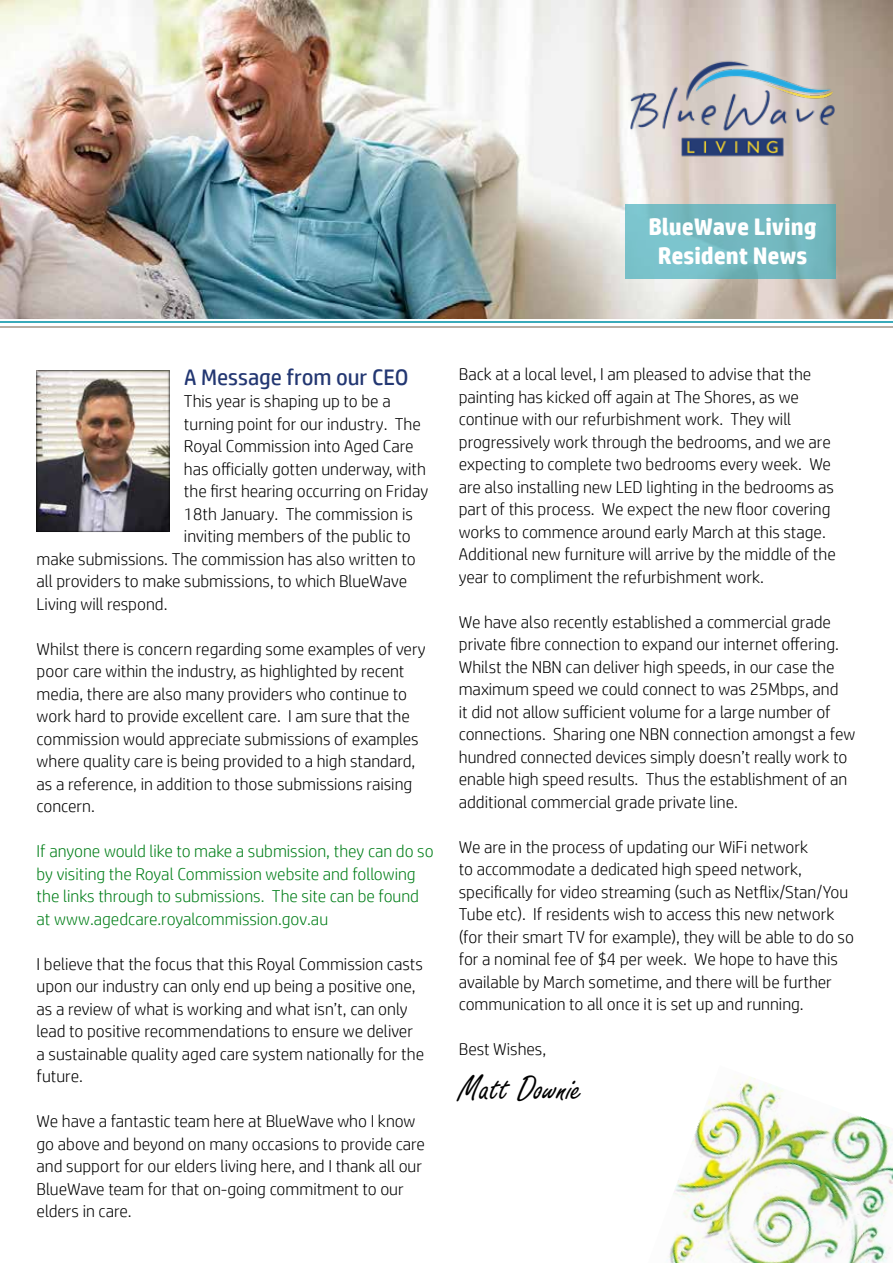
<style>
.page{position:relative;width:893px;height:1263px;background:#fff}
.page>*{position:absolute;margin:0;border:0;box-sizing:border-box;transform-origin:0 0}
.t1{font:37.5px "Freestyle Script";color:#000}
.t2{font:700 24px/28.8px "HP Simplified";color:#fff;text-align:center}
.t3{font:22.5px "HP Simplified";color:#233772}
.t4{font:300 17.25px/22.5px "HP Simplified";color:#000}
.t5{font:300 17.25px/22.5px "HP Simplified";color:#007e18}
</style>
<div class="page">
<img style="left:0;top:0;width:893px;height:318px">
<div style="left:36px;top:370px;width:134px;height:162px;background:#000;opacity:.5"></div>
<img style="left:603px;top:40px;width:258px;height:137px">
<svg style="left:626px;top:204px;width:210px;height:75px;background:#74bac2"></svg>
<hr style="left:0;top:326px;width:893px;height:2px;background:#9c8c7d">
<hr style="left:0;top:321px;width:893px;height:2px;background:#3aaab9">
<img style="left:668px;top:1077px;width:225px;height:186px">
<h2 class="t2" style="left:649px;top:212px;width:170px">BlueWave Living<br>Resident News</h2>
<h3 class="t3" style="left:184px;top:364px;width:226px">A Message from our CEO</h3>
<p class="t4" style="left:184px;top:389px;width:208px">This year is shaping up to be a</p>
<p class="t4" style="left:184px;top:412px;width:238px">turning point for our industry. The</p>
<p class="t4" style="left:184px;top:434px;width:231px">Royal Commission into Aged Care</p>
<p class="t4" style="left:184px;top:457px;width:244px">has officially gotten underway, with</p>
<p class="t4" style="left:184px;top:479px;width:246px">the first hearing occurring on Friday</p>
<p class="t4" style="left:184px;top:502px;width:230px">18th January. The commission is</p>
<p class="t4" style="left:184px;top:524px;width:228px">inviting members of the public to</p>
<p class="t4" style="left:37px;top:547px;width:381px">make submissions. The commission has also written to</p>
<p class="t4" style="left:37px;top:569px;width:372px">all providers to make submissions, to which BlueWave</p>
<p class="t4" style="left:37px;top:592px;width:132px">Living will respond.</p>
<p class="t4" style="left:37px;top:637px;width:391px">Whilst there is concern regarding some examples of very poor care within the industry, as highlighted by recent media, there are also many providers who continue to work hard to provide excellent care. I am sure that the commission would appreciate submissions of examples where quality care is being provided to a high standard, as a reference, in addition to those submissions raising concern.</p>
<p class="t5" style="left:37px;top:839px;width:399px">If anyone would like to make a submission, they can do so by visiting the Royal Commission website and following the links through to submissions. The site can be found at www.agedcare.royalcommission.gov.au</p>
<p class="t4" style="left:37px;top:952px;width:389px">I believe that the focus that this Royal Commission casts upon our industry can only end up being a positive one, as a review of what is working and what isn’t, can only lead to positive recommendations to ensure we deliver a sustainable quality aged care system nationally for the future.</p>
<p class="t4" style="left:37px;top:1109px;width:390px">We have a fantastic team here at BlueWave who I know go above and beyond on many occasions to provide care and support for our elders living here, and I thank all our BlueWave team for that on-going commitment to our elders in care.</p>
<p class="t4" style="left:459px;top:363px;width:378px">Back at a local level, I am pleased to advise that the painting has kicked off again at The Shores, as we continue with our refurbishment work. They will progressively work through the bedrooms, and we are expecting to complete two bedrooms every week. We are also installing new LED lighting in the bedrooms as part of this process. We expect the new floor covering works to commence around early March at this stage.<br>Additional new furniture will arrive by the middle of the year to compliment the refurbishment work.</p>
<p class="t4" style="left:459px;top:610px;width:398px">We have also recently established a commercial grade private fibre connection to expand our internet offering.<br>Whilst the NBN can deliver high speeds, in our case the maximum speed we could connect to was 25Mbps, and<br>it did not allow sufficient volume for a large number of connections. Sharing one NBN connection amongst a few hundred connected devices simply doesn’t really work to enable high speed results. Thus the establishment of an additional commercial grade private line.</p>
<p class="t4" style="left:459px;top:835px;width:397px">We are in the process of updating our WiFi network<br>to accommodate a dedicated high speed network, specifically for video streaming (such as Netflix/Stan/You Tube etc). If residents wish to access this new network (for their smart TV for example), they will be able to do so for a nominal fee of $4 per week. We hope to have this available by March sometime, and there will be further communication to all once it is set up and running.</p>
<p class="t4" style="left:459px;top:1037px;width:89px">Best Wishes,</p>
<h1 class="t1" style="left:459px;top:1068px;width:125px">Matt Downie</h1>
</div>
